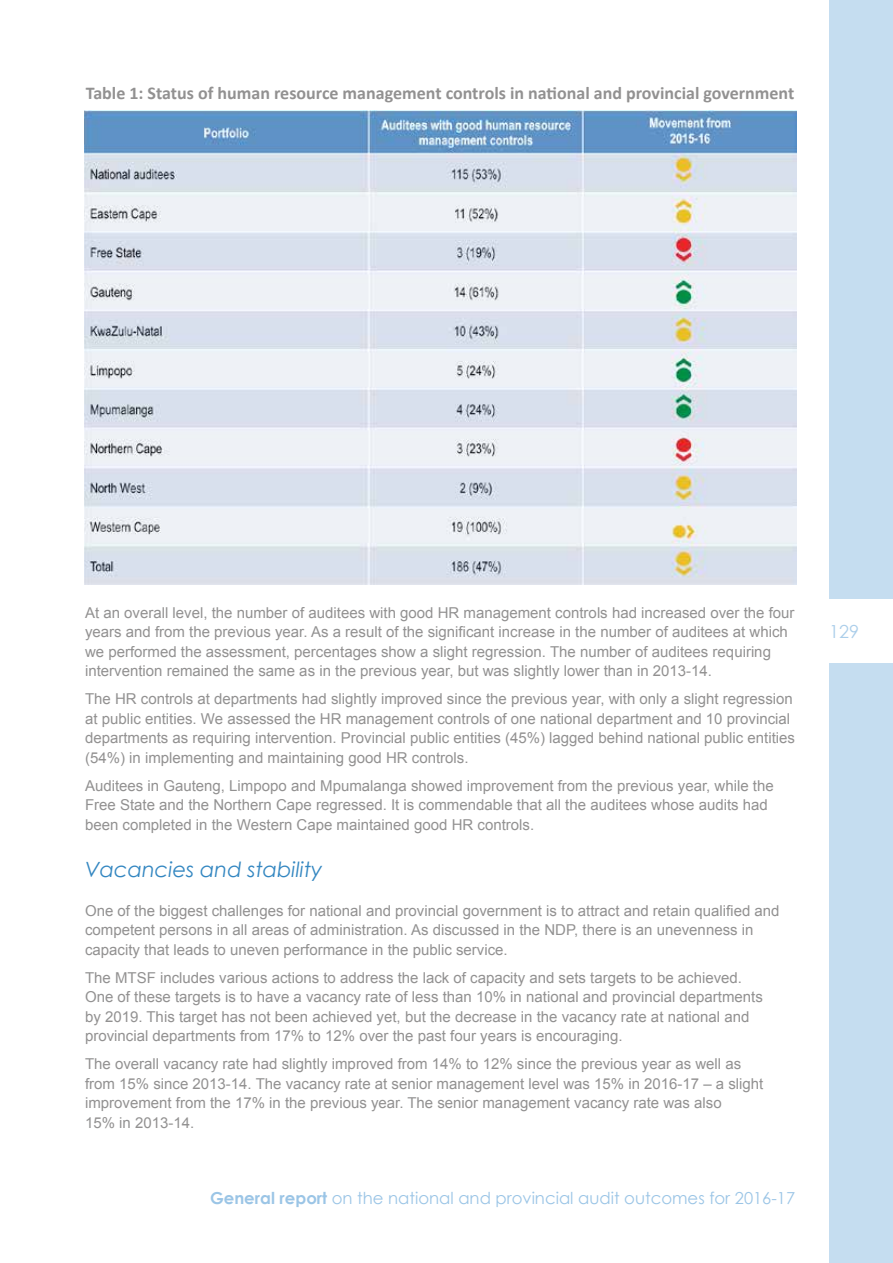
<style>
.page{position:relative;width:893px;height:1263px;background:#fff}
.page>*{position:absolute;margin:0;border:0;box-sizing:border-box;transform-origin:0 0}
.t1{font:italic 21px "Century Gothic";color:#3487c1}
.t2{font:700 18px "Calibri";color:#929191}
.t3{font:18px "Century Gothic";color:#abceea}
.t4{font:16.5px "Century Gothic";color:#9bc5e6}
.t5{font:15px/19.5px "Arial";color:#929191}
.s1{font-weight:700}
</style>
<div class="page">
<div style="left:829px;top:0;width:64px;height:1263px;background:#c5ddf0"></div>
<div style="left:823px;top:600px;width:70px;height:63px;background:#fff"></div>
<img style="left:84px;top:111px;width:712px;height:474px">
<p class="t2" style="left:86px;top:81px;width:710px">Table 1: Status of human resource management controls in national and provincial government</p>
<p class="t5" style="left:85px;top:603px;width:711px">At an overall level, the number of auditees with good HR management controls had increased over the four years and from the previous year. As a result of the significant increase in the number of auditees at which we performed the assessment, percentages show a slight regression. The number of auditees requiring intervention remained the same as in the previous year, but was slightly lower than in 2013-14.</p>
<p class="t5" style="left:85px;top:689px;width:712px">The HR controls at departments had slightly improved since the previous year, with only a slight regression at public entities. We assessed the HR management controls of one national department and 10 provincial departments as requiring intervention. Provincial public entities (45%) lagged behind national public entities (54%) in implementing and maintaining good HR controls.</p>
<p class="t5" style="left:85px;top:776px;width:690px">Auditees in Gauteng, Limpopo and Mpumalanga showed improvement from the previous year, while the<br>Free State and the Northern Cape regressed. It is commendable that all the auditees whose audits had been completed in the Western Cape maintained good HR controls.</p>
<h1 class="t1" style="left:85px;top:856px;width:239px">Vacancies and stability</h1>
<p class="t5" style="left:85px;top:901px;width:696px">One of the biggest challenges for national and provincial government is to attract and retain qualified and competent persons in all areas of administration. As discussed in the NDP, there is an unevenness in capacity that leads to uneven performance in the public service.</p>
<p class="t5" style="left:85px;top:968px;width:679px">The MTSF includes various actions to address the lack of capacity and sets targets to be achieved.<br>One of these targets is to have a vacancy rate of less than 10% in national and provincial departments by 2019. This target has not been achieved yet, but the decrease in the vacancy rate at national and provincial departments from 17% to 12% over the past four years is encouraging.</p>
<p class="t5" style="left:85px;top:1054px;width:680px">The overall vacancy rate had slightly improved from 14% to 12% since the previous year as well as from 15% since 2013-14. The vacancy rate at senior management level was 15% in 2016-17 – a slight improvement from the 17% in the previous year. The senior management vacancy rate was also<br>15% in 2013-14.</p>
<p class="t4" style="left:210px;top:1188px;width:587px"><span class="s1">General report</span> on the national and provincial audit outcomes for 2016-17</p>
<p class="t3" style="left:829px;top:621px;width:31px">129</p>
</div>
